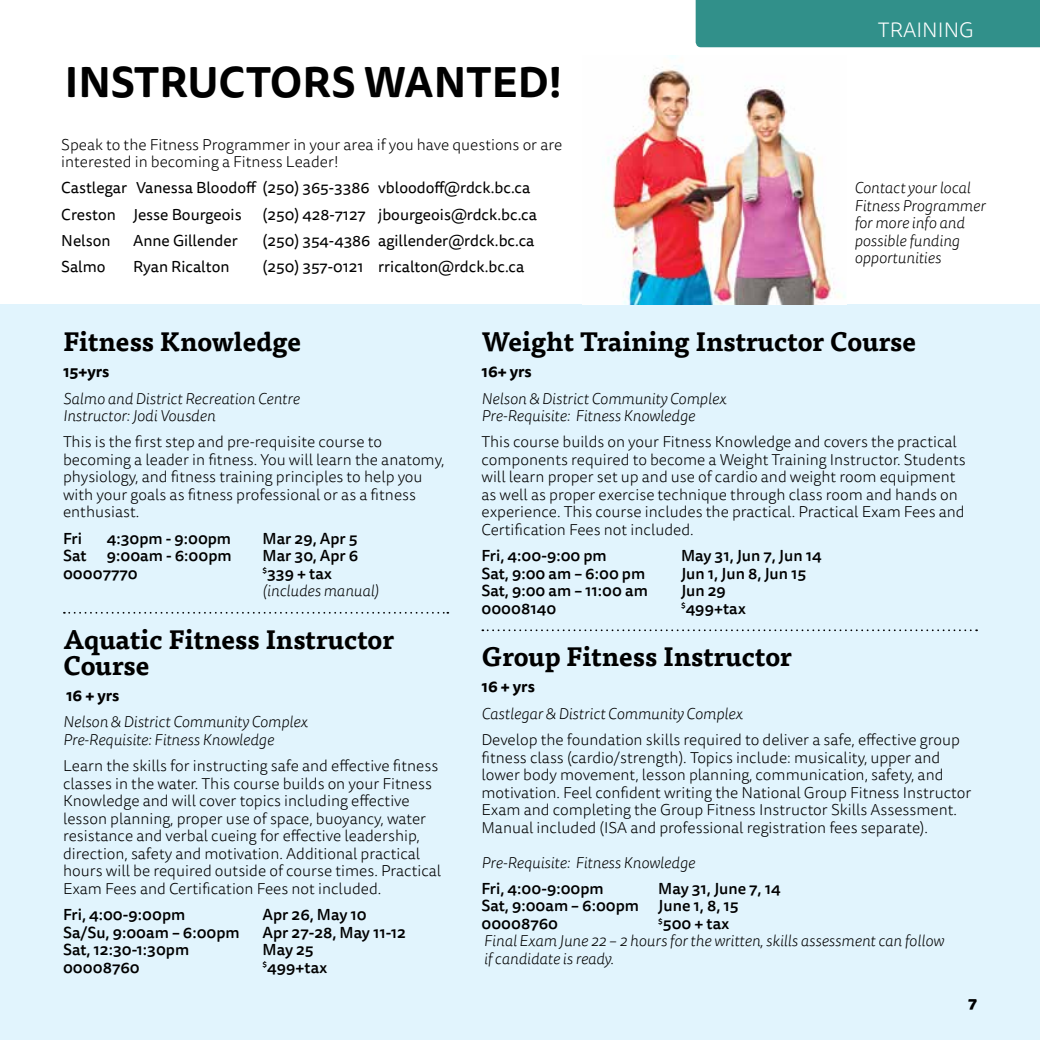
<style>
.page{position:relative;width:1040px;height:1040px;background:#fff}
.page>*{position:absolute;margin:0;border:0;box-sizing:border-box;transform-origin:0 0}
.t1{font:700 42px "Tisa Sans Pro";color:#000}
.t2{font:700 26.25px/26.2px "Tisa Pro";color:#000}
.t3{font:300 21px "Tisa Sans Pro";color:#fff}
.t4{font:300 15.75px/17.5px "Tisa Sans Pro";color:#000}
.t5{font:italic 300 15.75px/17.5px "Tisa Sans Pro";color:#000}
.t6{font:500 15.75px/17.5px "Tisa Sans Pro";color:#000}
.t7{font:15.75px/26.2px "Tisa Sans Pro";color:#000}
.t8{font:700 15.75px "Tisa Sans Pro";color:#000}
.t9{font:800 15.75px "Tisa Sans Pro";color:#000}
.s1{font-weight:500;font-style:normal}
</style>
<div class="page">
<div style="left:695px;top:0;width:345px;height:47px;background:#31908a"></div>
<div style="left:0;top:304px;width:1040px;height:736px;background:#e1f4fd"></div>
<img style="left:607px;top:56px;width:238px;height:248px">
<svg style="left:64px;top:612px;width:384px;height:1px"></svg>
<svg style="left:482px;top:629px;width:495px;height:2px"></svg>
<h1 class="t1" style="left:65px;top:51px;width:499px">INSTRUCTORS WANTED!</h1>
<p class="t4" style="left:61px;top:136px;width:502px">Speak to the Fitness Programmer in your area if you have questions or are interested in becoming a Fitness Leader!</p>
<p class="t7" style="left:61px;top:175px;width:470px">Castlegar Vanessa Bloodoff (250) 365-3386 vbloodoff@rdck.bc.ca<br>Creston Jesse Bourgeois</p>
<p class="t7" style="left:263px;top:201px;width:276px">(250) 428-7127 jbourgeois@rdck.bc.ca</p>
<p class="t7" style="left:61px;top:228px;width:51px">Nelson</p>
<p class="t7" style="left:133px;top:228px;width:106px">Anne Gillender</p>
<p class="t7" style="left:263px;top:228px;width:273px">(250) 354-4386 agillender@rdck.bc.ca</p>
<p class="t7" style="left:61px;top:254px;width:46px">Salmo</p>
<p class="t7" style="left:133px;top:254px;width:98px">Ryan Ricalton</p>
<p class="t7" style="left:263px;top:254px;width:263px">(250) 357-0121 rricalton@rdck.bc.ca</p>
<h3 class="t3" style="left:878px;top:16px;width:97px">TRAINING</h3>
<p class="t5" style="left:854px;top:180px;width:133px">Contact your local<br>Fitness Programmer for more info and possible funding opportunities</p>
<h2 class="t2" style="left:63px;top:327px;width:240px">Fitness Knowledge</h2>
<p class="t8" style="left:63px;top:360px;width:48px">15+yrs</p>
<p class="t5" style="left:63px;top:390px;width:238px">Salmo and District Recreation Centre<br>Instructor: Jodi Vousden</p>
<p class="t4" style="left:63px;top:434px;width:383px">This is the first step and pre-requisite course to becoming a leader in fitness. You will learn the anatomy, physiology, and fitness training principles to help you with your goals as fitness professional or as a fitness enthusiast.</p>
<p class="t6" style="left:63px;top:529px;width:21px">Fri</p>
<p class="t6" style="left:107px;top:529px;width:126px">4:30pm - 9:00pm</p>
<p class="t6" style="left:263px;top:529px;width:96px">Mar 29, Apr 5</p>
<p class="t6" style="left:63px;top:547px;width:25px">Sat</p>
<p class="t6" style="left:107px;top:547px;width:126px">9:00am - 6:00pm</p>
<p class="t6" style="left:263px;top:547px;width:97px">Mar 30, Apr 6</p>
<p class="t6" style="left:63px;top:564px;width:76px">00007770</p>
<p class="t5" style="left:262px;top:565px;width:117px"><sup>$</sup><span class="s1">339 + tax </span>(includes manual)</p>
<h2 class="t2" style="left:63px;top:624px;width:332px">Aquatic Fitness Instructor<br>Course</h2>
<p class="t8" style="left:66px;top:684px;width:55px">16 + yrs</p>
<p class="t5" style="left:63px;top:713px;width:246px">Nelson &amp; District Community Complex<br>Pre-Requisite: Fitness Knowledge</p>
<p class="t4" style="left:63px;top:757px;width:380px">Learn the skills for instructing safe and effective fitness classes in the water. This course builds on your Fitness Knowledge and will cover topics including effective lesson planning, proper use of space, buoyancy, water resistance and verbal cueing for effective leadership, direction, safety and motivation. Additional practical hours will be required outside of course times. Practical Exam Fees and Certification Fees not included.</p>
<p class="t6" style="left:63px;top:906px;width:124px">Fri, 4:00-9:00pm</p>
<p class="t6" style="left:263px;top:906px;width:106px">Apr 26, May 10</p>
<p class="t6" style="left:63px;top:923px;width:178px">Sa/Su, 9:00am – 6:00pm</p>
<p class="t6" style="left:263px;top:923px;width:145px">Apr 27-28, May 11-12</p>
<p class="t6" style="left:63px;top:941px;width:128px">Sat, 12:30-1:30pm</p>
<p class="t6" style="left:263px;top:941px;width:53px">May 25</p>
<p class="t6" style="left:63px;top:958px;width:78px">00008760</p>
<p class="t6" style="left:262px;top:958px;width:66px"><sup>$</sup>499+tax</p>
<h2 class="t2" style="left:481px;top:327px;width:436px">Weight Training Instructor Course</h2>
<p class="t8" style="left:481px;top:360px;width:52px">16+ yrs</p>
<p class="t5" style="left:481px;top:390px;width:246px">Nelson &amp; District Community Complex<br>Pre-Requisite: Fitness Knowledge</p>
<p class="t4" style="left:481px;top:434px;width:486px">This course builds on your Fitness Knowledge and covers the practical components required to become a Weight Training Instructor. Students will learn proper set up and use of cardio and weight room equipment as well as proper exercise technique through class room and hands on experience. This course includes the practical. Practical Exam Fees and Certification Fees not included.</p>
<p class="t6" style="left:481px;top:547px;width:127px">Fri, 4:00-9:00 pm</p>
<p class="t6" style="left:681px;top:547px;width:142px">May 31, Jun 7, Jun 14</p>
<p class="t6" style="left:481px;top:564px;width:165px">Sat, 9:00 am – 6:00 pm</p>
<p class="t6" style="left:681px;top:564px;width:127px">Jun 1, Jun 8, Jun 15</p>
<p class="t6" style="left:481px;top:582px;width:168px">Sat, 9:00 am – 11:00 am</p>
<p class="t6" style="left:681px;top:582px;width:46px">Jun 29</p>
<p class="t6" style="left:481px;top:599px;width:76px">00008140</p>
<p class="t6" style="left:681px;top:599px;width:66px"><sup>$</sup>499+tax</p>
<h2 class="t2" style="left:481px;top:642px;width:312px">Group Fitness Instructor</h2>
<p class="t8" style="left:481px;top:675px;width:55px">16 + yrs</p>
<p class="t5" style="left:481px;top:705px;width:262px">Castlegar &amp; District Community Complex</p>
<p class="t4" style="left:481px;top:731px;width:491px">Develop the foundation skills required to deliver a safe, effective group fitness class (cardio/strength). Topics include: musicality, upper and lower body movement, lesson planning, communication, safety, and motivation. Feel confident writing the National Group Fitness Instructor Exam and completing the Group Fitness Instructor Skills Assessment.<br>Manual included (ISA and professional registration fees separate).</p>
<p class="t5" style="left:481px;top:853px;width:215px">Pre-Requisite: Fitness Knowledge</p>
<p class="t6" style="left:481px;top:879px;width:124px">Fri, 4:00-9:00pm</p>
<p class="t6" style="left:481px;top:879px;width:301px;text-indent:177px">May 31, June 7, 14<br>Sat, 9:00am – 6:00pm June 1, 8, 15<br>00008760</p>
<p class="t5" style="left:484px;top:915px;width:461px;text-indent:174px"><sup>$</sup><span class="s1">500 + tax<br></span>Final Exam June 22 – 2 hours for the written, skills assessment can follow if candidate is ready.</p>
<p class="t9" style="left:968px;top:990px;width:10px">7</p>
</div>
